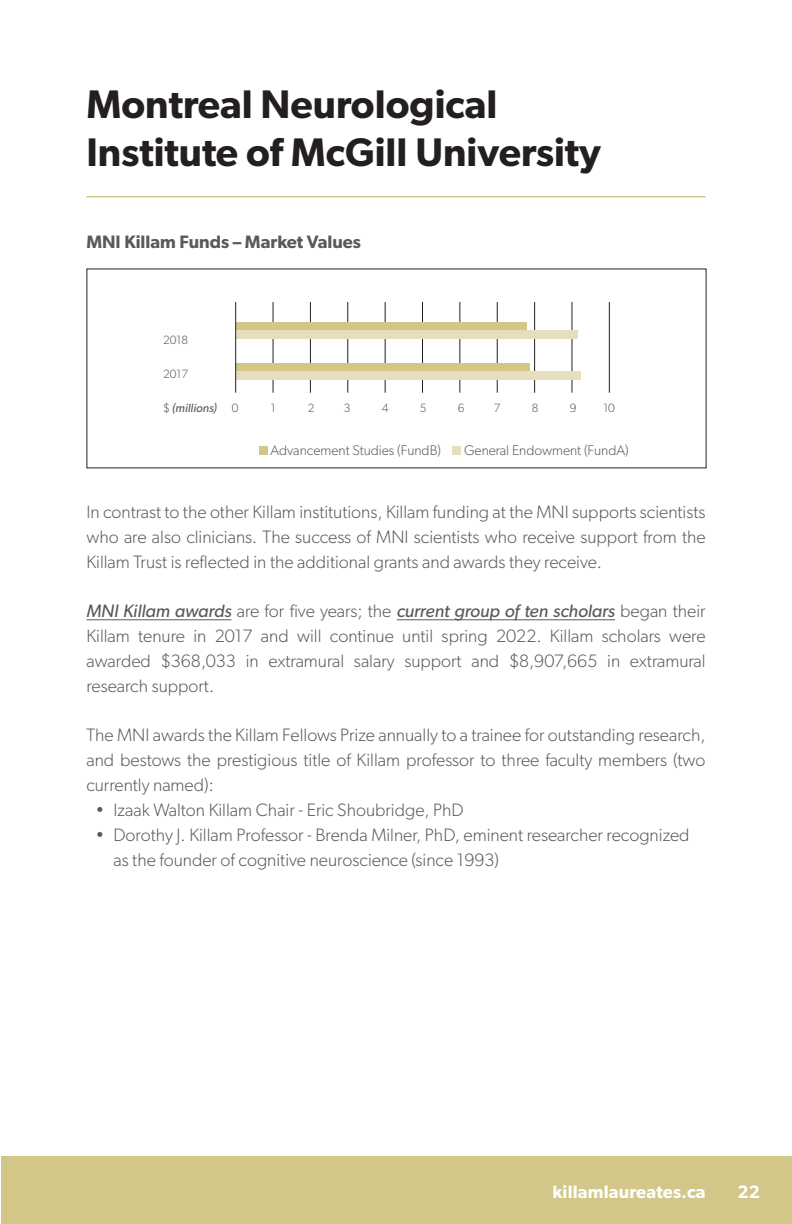
<style>
.page{position:relative;width:792px;height:1224px;background:#fff}
.page>*{position:absolute;margin:0;border:0;box-sizing:border-box;transform-origin:0 0}
.SECTIONS{font:600 40px/48px "Gibson";color:#231f20}
.Body_Text_-_Justifie{font:300 18px/25px "Gibson";color:#58595b;text-align:justify}
.SubHead-_Sans{font:600 18px "Gibson";color:#58595b}
.t1{font:600 18px "Gibson";letter-spacing:.01em;color:#fff}
.Body_Text_-_Left_ali{font:300 14px "Gibson";color:#58595b}
.Body_Text_-_Left_ali-2{font:300 12px "Gibson";color:#58595b}
.Body_Text_-_Left_ali-3{font:italic 12px "Gibson";color:#58595b}
.s1{font-weight:300;font-style:normal}
.s2{font-weight:400;font-style:italic}
</style>
<div class="page">
<div style="left:1px;top:1157px;width:791px;height:67px;background:#d2c788"></div>
<hr style="left:86px;top:619px;width:145px;height:1px;background:#58595b">
<hr style="left:397px;top:619px;width:218px;height:1px;background:#58595b">
<hr style="left:86px;top:196px;width:620px;height:2px;background:#d2c788">
<div style="left:259px;top:446px;width:9px;height:9px;background:#d2c788"></div>
<div style="left:452px;top:446px;width:9px;height:9px;background:#e7dfbe"></div>
<hr style="left:273px;top:302px;width:1px;height:91px;background:#231f20">
<hr style="left:347px;top:302px;width:1px;height:91px;background:#231f20">
<hr style="left:422px;top:302px;width:1px;height:91px;background:#231f20">
<hr style="left:497px;top:302px;width:1px;height:91px;background:#231f20">
<hr style="left:310px;top:302px;width:1px;height:91px;background:#231f20">
<hr style="left:385px;top:302px;width:1px;height:91px;background:#231f20">
<hr style="left:460px;top:302px;width:1px;height:91px;background:#231f20">
<hr style="left:534px;top:302px;width:1px;height:91px;background:#231f20">
<hr style="left:572px;top:302px;width:1px;height:91px;background:#231f20">
<hr style="left:609px;top:302px;width:1px;height:91px;background:#231f20">
<div style="left:236px;top:322px;width:290px;height:8px;background:#d2c788"></div>
<div style="left:236px;top:330px;width:341px;height:9px;background:#e5dfbd"></div>
<div style="left:236px;top:363px;width:293px;height:9px;background:#d2c788"></div>
<div style="left:236px;top:372px;width:344px;height:8px;background:#e5dfbd"></div>
<hr style="left:235px;top:302px;width:1px;height:91px;background:#231f20">
<p class="SECTIONS" style="left:86px;top:80px;width:516px">Montreal Neurological<br>Institute of McGill University</p>
<p class="SubHead-_Sans" style="left:86px;top:231px;width:276px">MNI Killam Funds – Market Values</p>
<p class="Body_Text_-_Left_ali-2" style="left:163px;top:333px;width:27px">2018</p>
<p class="Body_Text_-_Left_ali-2" style="left:163px;top:367px;width:27px">2017</p>
<p class="Body_Text_-_Left_ali-3" style="left:163px;top:401px;width:77px"><span class="s1">$</span> (millions) <span class="s1">0</span></p>
<p class="Body_Text_-_Left_ali-2" style="left:271px;top:401px;width:6px">1</p>
<p class="Body_Text_-_Left_ali-2" style="left:308px;top:401px;width:8px">2</p>
<p class="Body_Text_-_Left_ali-2" style="left:344px;top:401px;width:8px">3</p>
<p class="Body_Text_-_Left_ali-2" style="left:382px;top:401px;width:8px">4</p>
<p class="Body_Text_-_Left_ali-2" style="left:420px;top:401px;width:8px">5</p>
<p class="Body_Text_-_Left_ali-2" style="left:458px;top:401px;width:8px">6</p>
<p class="Body_Text_-_Left_ali-2" style="left:494px;top:401px;width:8px">7</p>
<p class="Body_Text_-_Left_ali-2" style="left:532px;top:401px;width:8px">8</p>
<p class="Body_Text_-_Left_ali-2" style="left:570px;top:401px;width:8px">9</p>
<p class="Body_Text_-_Left_ali-2" style="left:603px;top:401px;width:13px">10</p>
<p class="Body_Text_-_Left_ali" style="left:271px;top:442px;width:172px">Advancement Studies (FundB)</p>
<p class="Body_Text_-_Left_ali" style="left:464px;top:442px;width:166px">General Endowment (FundA)</p>
<p class="Body_Text_-_Justifie" style="left:86px;top:499px;width:621px">In contrast to the other Killam institutions, Killam funding at the MNI supports scientists who are also clinicians. The success of MNI scientists who receive support from the Killam Trust is reflected in the additional grants and awards they receive.</p>
<p class="Body_Text_-_Justifie" style="left:86px;top:598px;width:621px"><span class="s2">MNI Killam awards</span> are for five years; the <span class="s2">current group of ten scholars</span> began their Killam tenure in 2017 and will continue until spring 2022. Killam scholars were awarded $368,033 in extramural salary support and $8,907,665 in extramural research support.</p>
<p class="Body_Text_-_Justifie" style="left:86px;top:722px;width:621px">The MNI awards the Killam Fellows Prize annually to a trainee for outstanding research, and bestows the prestigious title of Killam professor to three faculty members (two currently named):</p>
<p class="Body_Text_-_Justifie" style="left:95px;top:797px;width:370px">• Izaak Walton Killam Chair - Eric Shoubridge, PhD</p>
<p class="Body_Text_-_Justifie" style="left:113px;top:822px;width:578px;text-indent:-18px">• Dorothy J. Killam Professor - Brenda Milner, PhD, eminent researcher recognized as the founder of cognitive neuroscience (since 1993)</p>
<p class="t1" style="left:553px;top:1181px;width:155px">killamlaureates.ca</p>
<p class="t1" style="left:737px;top:1181px;width:24px">22</p>
</div>
